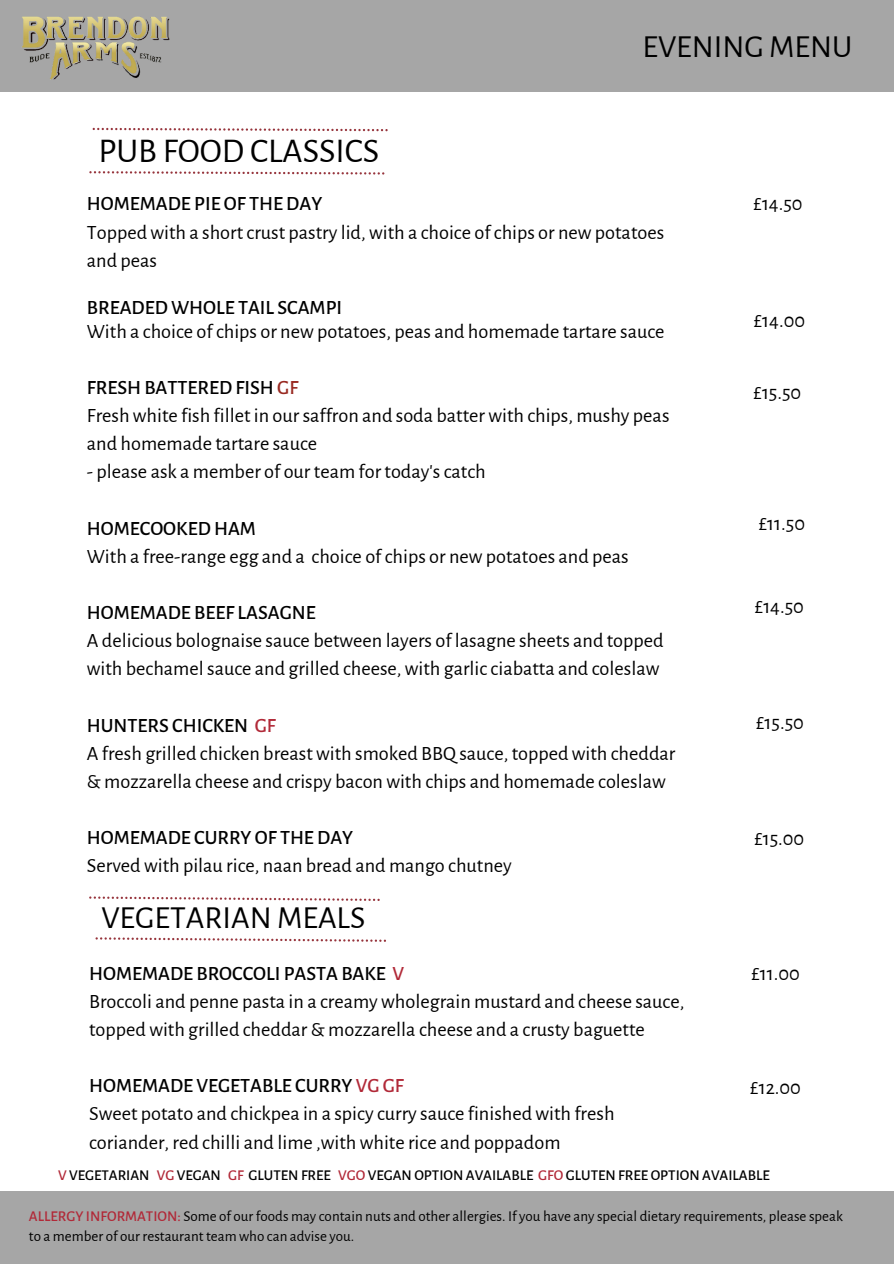
<style>
.page{position:relative;width:894px;height:1264px;background:#fff}
.page>*{position:absolute;margin:0;border:0;box-sizing:border-box;transform-origin:0 0}
.t1{font:34.8px "Alegreya Sans";color:#000}
.t2{font:32.25px "Alegreya Sans";color:#000}
.t3{font:20.25px/28.2px "Alegreya Sans";color:#000}
.t4{font:500 20.25px "Alegreya Sans";color:#000}
.t5{font:15px/20.2px "Alegreya Sans";color:#000}
.t6{font:500 15px "Alegreya Sans";color:#000}
.s1{font-weight:500}
.s2{font-weight:500;color:#992a22}
.s3{font-weight:500;color:#b12938}
.s4{color:#b12938}
</style>
<div class="page">
<div style="left:0;top:0;width:893px;height:92px;background:#a6a6a6"></div>
<img style="left:22px;top:16px;width:148px;height:64px">
<div style="left:0;top:1190px;width:893px;height:73px;background:#a6a6a6"></div>
<svg style="left:89px;top:171px;width:295px;height:3px"></svg>
<svg style="left:93px;top:128px;width:294px;height:3px"></svg>
<svg style="left:89px;top:896px;width:290px;height:5px"></svg>
<svg style="left:95px;top:937px;width:291px;height:4px"></svg>
<h1 class="t2" style="left:642px;top:31px;width:211px">EVENING MENU</h1>
<h2 class="t1" style="left:98px;top:134px;width:282px">PUB FOOD CLASSICS</h2>
<p class="t4" style="left:87px;top:194px;width:237px">HOMEMADE PIE OF THE DAY</p>
<p class="t3" style="left:87px;top:218px;width:578px">Topped with a short crust pastry lid, with a choice of chips or new potatoes and peas</p>
<p class="t4" style="left:87px;top:298px;width:257px">BREADED WHOLE TAIL SCAMPI</p>
<p class="t3" style="left:87px;top:317px;width:579px">With a choice of chips or new potatoes, peas and homemade tartare sauce</p>
<p class="t3" style="left:87px;top:374px;width:584px"><span class="s1">FRESH BATTERED FISH</span> <span class="s2">GF<br></span>Fresh white fish fillet in our saffron and soda batter with chips, mushy peas and homemade tartare sauce</p>
<p class="t3" style="left:87px;top:458px;width:400px">- please ask a member of our team for today's catch</p>
<p class="t4" style="left:87px;top:518px;width:170px">HOMECOOKED HAM</p>
<p class="t3" style="left:87px;top:542px;width:543px">With a free-range egg and a choice of chips or new potatoes and peas</p>
<p class="t4" style="left:87px;top:602px;width:230px">HOMEMADE BEEF LASAGNE</p>
<p class="t3" style="left:87px;top:627px;width:578px">A delicious bolognaise sauce between layers of lasagne sheets and topped with bechamel sauce and grilled cheese, with garlic ciabatta and coleslaw</p>
<p class="t3" style="left:87px;top:711px;width:590px"><span class="s1">HUNTERS CHICKEN</span> <span class="s3">GF<br></span>A fresh grilled chicken breast with smoked BBQ sauce, topped with cheddar &amp; mozzarella cheese and crispy bacon with chips and homemade coleslaw</p>
<p class="t4" style="left:87px;top:827px;width:268px">HOMEMADE CURRY OF THE DAY</p>
<p class="t3" style="left:87px;top:852px;width:426px">Served with pilau rice, naan bread and mango chutney</p>
<p class="t2" style="left:101px;top:902px;width:265px">VEGETARIAN MEALS</p>
<p class="t3" style="left:89px;top:959px;width:596px"><span class="s1">HOMEMADE BROCCOLI PASTA BAKE</span> <span class="s3">V<br></span>Broccoli and penne pasta in a creamy wholegrain mustard and cheese sauce, topped with grilled cheddar &amp; mozzarella cheese and a crusty baguette</p>
<p class="t3" style="left:89px;top:1072px;width:526px"><span class="s1">HOMEMADE VEGETABLE CURRY</span> <span class="s3">VG GF<br></span>Sweet potato and chickpea in a spicy curry sauce finished with fresh coriander, red chilli and lime ,with white rice and poppadom</p>
<h2 class="t3" style="left:753px;top:190px;width:50px">£14.50</h2>
<h2 class="t3" style="left:753px;top:307px;width:53px">£14.00</h2>
<h2 class="t3" style="left:753px;top:378px;width:49px">£15.50</h2>
<h1 class="t3" style="left:758px;top:510px;width:48px">£11.50</h1>
<h2 class="t3" style="left:754px;top:592px;width:50px">£14.50</h2>
<h2 class="t3" style="left:756px;top:709px;width:49px">£15.50</h2>
<h2 class="t3" style="left:754px;top:825px;width:51px">£15.00</h2>
<h2 class="t3" style="left:751px;top:959px;width:50px">£11.00</h2>
<h4 class="t3" style="left:750px;top:1073px;width:52px">£12.00</h4>
<h2 class="t6" style="left:58px;top:1167px;width:713px"><span class="s4">V</span> VEGETARIAN <span class="s4">VG</span> VEGAN <span class="s4">GF</span> GLUTEN FREE <span class="s4">VGO</span> VEGAN OPTION AVAILABLE <span class="s4">GFO</span> GLUTEN FREE OPTION AVAILABLE</h2>
<h1 class="t5" style="left:29px;top:1206px;width:815px"><span class="s3">ALLERGY INFORMATION:</span> Some of our foods may contain nuts and other allergies. If you have any special dietary requirements, please speak to a member of our restaurant team who can advise you.</h1>
</div>
